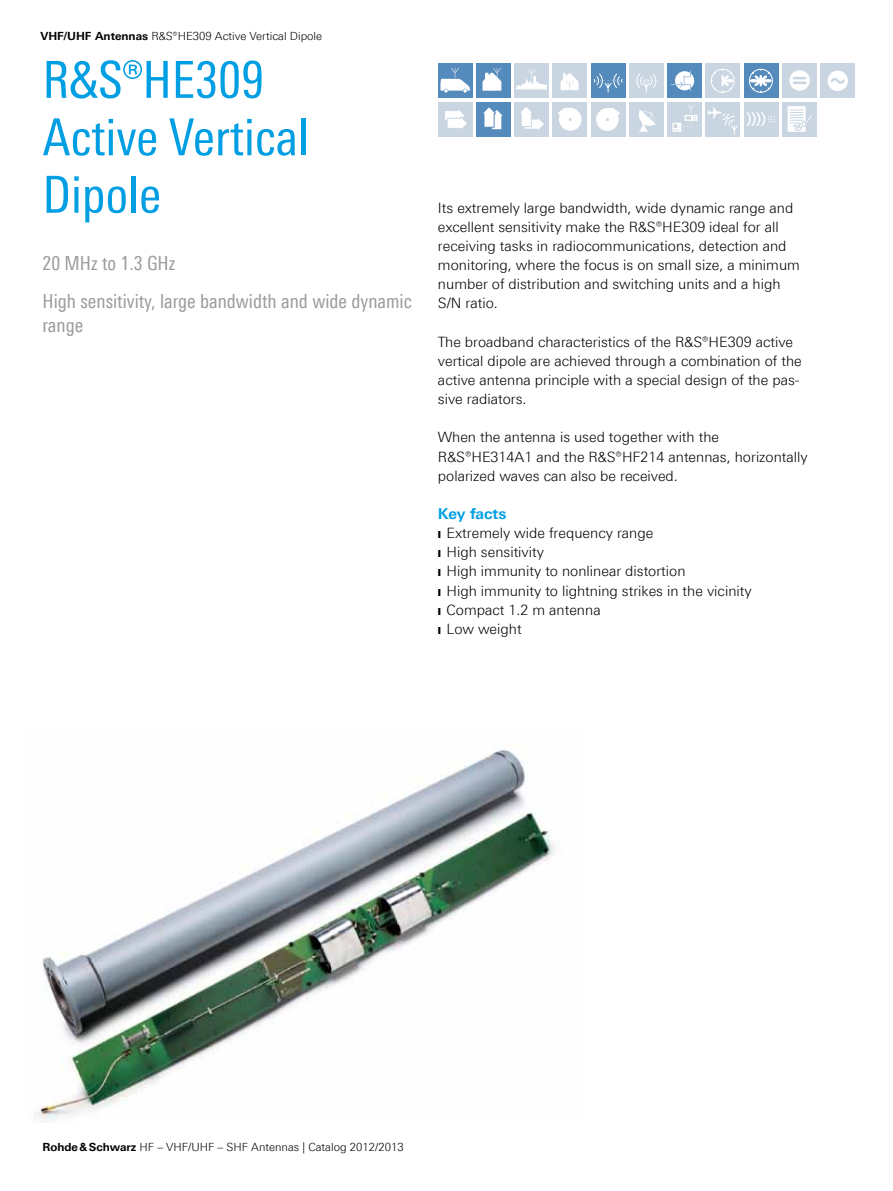
<style>
.page{position:relative;width:893px;height:1191px;background:#fff}
.page>*{position:absolute;margin:0;border:0;box-sizing:border-box;transform-origin:0 0}
.t1{font:51px/57.4px "Linotype Univers 420 Cn";color:#009ee3}
.t2{font:19.5px/38.2px "Linotype Univers 420 Cn";color:#9c9c9d}
.t3{font:700 15px "Linotype Univers 630";letter-spacing:-.005em;color:#009ee3}
.t4{font:300 14.25px/19.2px "Linotype Univers 330";color:#000}
.t5{font:300 11.25px "Linotype Univers 330";color:#000}
.t6{font:700 11.25px "Linotype Univers 630";color:#000}
.s1{font-family:"Linotype Univers 630";font-weight:700}
</style>
<div class="page">
<img style="left:34px;top:749px;width:527px;height:373px">
<div style="left:476px;top:64px;width:34px;height:34px;background:#548bbc"></div>
<svg style="left:483px;top:68px;width:18px;height:23px"></svg>
<div style="left:591px;top:64px;width:34px;height:34px;background:#548bbc"></div>
<svg style="left:593px;top:73px;width:30px;height:20px"></svg>
<div style="left:744px;top:64px;width:34px;height:34px;background:#548bbc"></div>
<svg style="left:749px;top:69px;width:24px;height:24px"></svg>
<div style="left:438px;top:64px;width:34px;height:34px;background:#548bbc"></div>
<svg style="left:440px;top:68px;width:30px;height:25px"></svg>
<div style="left:476px;top:102px;width:34px;height:34px;background:#548bbc"></div>
<svg style="left:483px;top:107px;width:20px;height:23px"></svg>
<div style="left:668px;top:64px;width:34px;height:34px;background:#548bbc"></div>
<svg style="left:671px;top:70px;width:23px;height:21px"></svg>
<div style="left:782px;top:102px;width:34px;height:34px;background:linear-gradient(to right,#c9d6e1,#c9d6e1)"></div>
<div style="left:788px;top:106px;width:18px;height:26px;background:#fff"></div>
<svg style="left:790px;top:109px;width:24px;height:22px"></svg>
<div style="left:744px;top:102px;width:34px;height:34px;background:#c9d6e1"></div>
<svg style="left:746px;top:112px;width:29px;height:14px"></svg>
<div style="left:706px;top:102px;width:34px;height:34px;background:#c9d6e1"></div>
<svg style="left:707px;top:106px;width:31px;height:29px"></svg>
<div style="left:668px;top:102px;width:34px;height:34px;background:#c9d6e1"></div>
<svg style="left:672px;top:105px;width:25px;height:27px"></svg>
<div style="left:629px;top:102px;width:34px;height:34px;background:#c9d6e1"></div>
<svg style="left:638px;top:109px;width:18px;height:23px"></svg>
<div style="left:591px;top:102px;width:34px;height:34px;background:#c9d6e1"></div>
<svg style="left:596px;top:108px;width:24px;height:23px"></svg>
<div style="left:553px;top:102px;width:34px;height:34px;background:#c9d6e1"></div>
<svg style="left:558px;top:108px;width:24px;height:23px"></svg>
<div style="left:514px;top:102px;width:35px;height:34px;background:#c9d6e1"></div>
<svg style="left:521px;top:107px;width:23px;height:23px"></svg>
<div style="left:438px;top:102px;width:34px;height:34px;background:#c9d6e1"></div>
<svg style="left:445px;top:110px;width:22px;height:19px"></svg>
<div style="left:821px;top:64px;width:34px;height:34px;background:#c9d6e1"></div>
<svg style="left:827px;top:71px;width:21px;height:20px"></svg>
<div style="left:782px;top:64px;width:34px;height:34px;background:#c9d6e1"></div>
<svg style="left:789px;top:70px;width:21px;height:21px"></svg>
<div style="left:706px;top:64px;width:34px;height:34px;background:#c9d6e1"></div>
<svg style="left:711px;top:69px;width:24px;height:24px"></svg>
<div style="left:629px;top:64px;width:34px;height:34px;background:#c9d6e1"></div>
<svg style="left:634px;top:73px;width:24px;height:20px"></svg>
<div style="left:553px;top:64px;width:34px;height:34px;background:#c9d6e1"></div>
<svg style="left:561px;top:73px;width:18px;height:18px"></svg>
<div style="left:514px;top:64px;width:35px;height:34px;background:#c9d6e1"></div>
<svg style="left:516px;top:69px;width:32px;height:21px"></svg>
<p class="t5" style="left:40px;top:30px;width:283px"><span class="s1">VHF/UHF Antennas</span> R&amp;S®HE309 Active Vertical Dipole</p>
<h1 class="t1" style="left:43px;top:51px;width:268px">R&amp;S®HE309<br>Active Vertical<br>Dipole</h1>
<h2 class="t2" style="left:43px;top:244px;width:371px">20 MHz to 1.3 GHz<br>High sensitivity, large bandwidth and wide dynamic</h2>
<h2 class="t2" style="left:43px;top:305px;width:42px">range</h2>
<p class="t4" style="left:438px;top:198px;width:363px">Its extremely large bandwidth, wide dynamic range and excellent sensitivity make the R&amp;S®HE309 ideal for all receiving tasks in radiocommunications, detection and monitoring, where the focus is on small size, a minimum number of distribution and switching units and a high S/N ratio.</p>
<p class="t4" style="left:438px;top:332px;width:365px">The broadband characteristics of the R&amp;S®HE309 active vertical dipole are achieved through a combination of the active antenna principle with a special design of the pas&shy;sive radiators.</p>
<p class="t4" style="left:438px;top:427px;width:371px">When the antenna is used together with the<br>R&amp;S®HE314A1 and the R&amp;S®HF214 antennas, horizontally polarized waves can also be received.</p>
<p class="t3" style="left:438px;top:504px;width:70px">Key facts</p>
<p class="t4" style="left:438px;top:523px;width:315px">❙ Extremely wide frequency range<br>❙ High sensitivity<br>❙ High immunity to nonlinear distortion<br>❙ High immunity to lightning strikes in the vicinity ❙ Compact 1.2 m antenna<br>❙ Low weight</p>
<p class="t6" style="left:43px;top:1139px;width:37px">Rohde</p>
<p class="t5" style="left:120px;top:1140px;width:285px"><span class="s1">arz</span> HF – VHF/UHF – SHF Antennas | Catalog 2012/2013</p>
</div>
